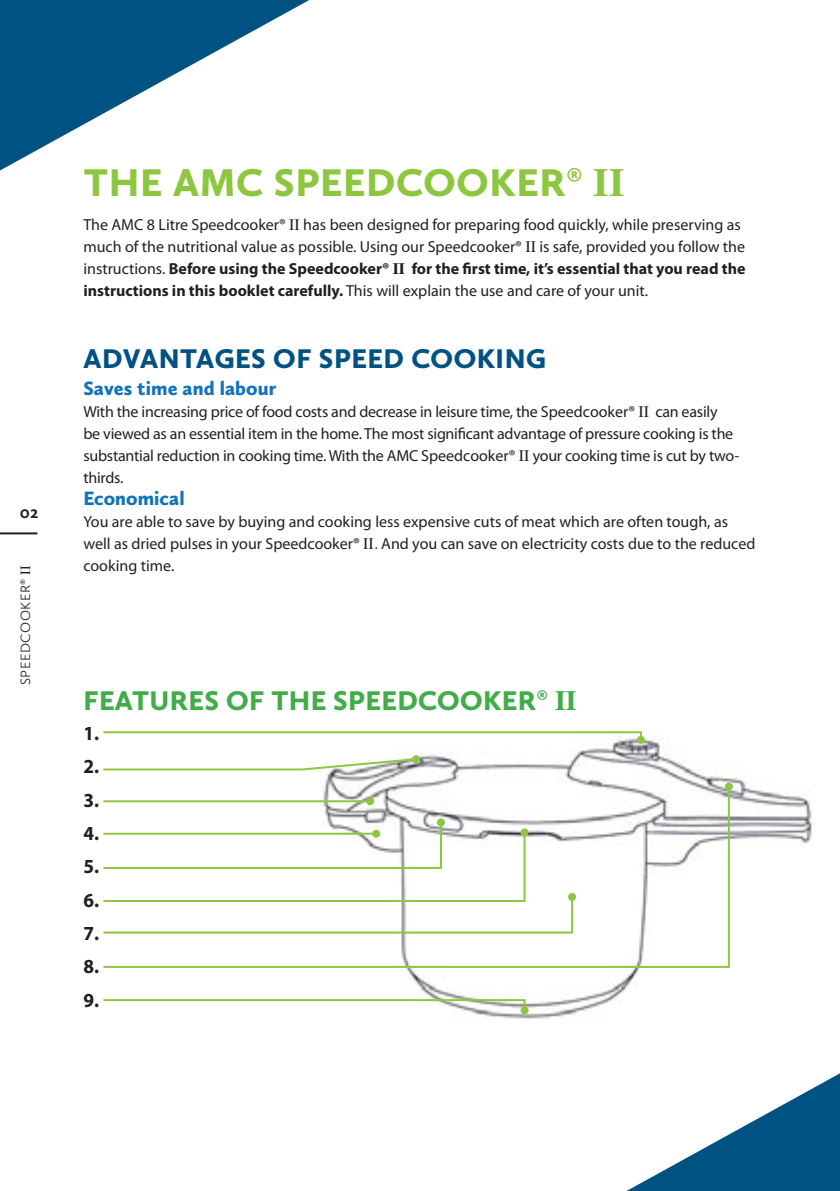
<style>
.page{position:relative;width:840px;height:1191px;background:#fff}
.page>*{position:absolute;margin:0;border:0;box-sizing:border-box;transform-origin:0 0}
.t1{font:900 40px "Calluna Sans";letter-spacing:.02em;color:#8dc740}
.t2{font:900 28px "Calluna Sans";letter-spacing:.015em;color:#41ad49}
.t3{font:900 28px "Calluna Sans";letter-spacing:.02em;color:#005283}
.t4{font:900 20px "Calluna Sans";letter-spacing:.005em;color:#1273ba}
.t5{font:700 20px/33.4px "Myriad Pro";color:#231f20;text-align:justify;scale:.96 1}
.t6{font:700 18px "Calluna Sans";color:#231f20}
.t7{font:16px/22px "Myriad Pro";color:#231f20}
.t8{font:300 14px "Calluna Sans";letter-spacing:.035em;color:#231f20}
.s1{font-family:"Times";font-weight:400}
.s2{font-family:"Times";font-weight:700}
.s3{font-family:"Times"}
.s4{font-weight:700}
</style>
<div class="page">
<svg style="left:0;top:0;width:309px;height:170px"></svg>
<svg style="left:626px;top:1074px;width:213px;height:117px"></svg>
<img style="left:325px;top:736px;width:487px;height:283px">
<hr style="left:0;top:532px;width:37px;height:2px;background:#231f20">
<svg style="left:103px;top:731px;width:539px;height:11px"></svg>
<div style="left:636px;top:736px;width:8px;height:8px;background:#8dc740;border-radius:50%"></div>
<svg style="left:103px;top:784px;width:627px;height:185px"></svg>
<svg style="left:724px;top:782px;width:8px;height:8px"></svg>
<svg style="left:103px;top:820px;width:470px;height:114px"></svg>
<svg style="left:567px;top:893px;width:8px;height:8px"></svg>
<svg style="left:103px;top:998px;width:423px;height:14px"></svg>
<div style="left:520px;top:1006px;width:8px;height:8px;background:#8dc740;border-radius:50%"></div>
<hr style="left:103px;top:800px;width:267px;height:2px;background:#8dc740">
<div style="left:366px;top:797px;width:8px;height:8px;background:#8dc740;border-radius:50%"></div>
<svg style="left:103px;top:757px;width:315px;height:14px"></svg>
<div style="left:412px;top:755px;width:8px;height:8px;background:#8dc740;border-radius:50%"></div>
<p class="t6" style="left:20px;top:501px;width:20px">02</p>
<p class="t8" style="left:17px;top:685px;width:122px;rotate:-90deg">SPEEDCOOKER® <span class="s1">II</span></p>
<h1 class="t1" style="left:84px;top:157px;width:542px">THE AMC SPEEDCOOKER® <span class="s2">II</span></h1>
<p class="t7" style="left:83px;top:213px;width:663px">The AMC 8 Litre Speedcooker® <span class="s3">II</span> has been designed for preparing food quickly, while preserving as much of the nutritional value as possible. Using our Speedcooker® <span class="s3">II</span> is safe, provided you follow the instructions. <span class="s4">Before using the Speedcooker®</span> <span class="s2">II</span> <span class="s4">for the first time, it’s essential that you read the instructions in this booklet carefully.</span> This will explain the use and care of your unit.</p>
<h2 class="t3" style="left:84px;top:341px;width:464px">ADVANTAGES OF SPEED COOKING</h2>
<p class="t4" style="left:83px;top:376px;width:194px">Saves time and labour</p>
<p class="t7" style="left:83px;top:401px;width:657px">With the increasing price of food costs and decrease in leisure time, the Speedcooker® <span class="s3">II</span> can easily<br>be viewed as an essential item in the home. The most significant advantage of pressure cooking is the substantial reduction in cooking time. With the AMC Speedcooker® <span class="s3">II</span> your cooking time is cut by two&shy;thirds.</p>
<p class="t4" style="left:83px;top:486px;width:103px">Economical</p>
<p class="t7" style="left:83px;top:511px;width:673px">You are able to save by buying and cooking less expensive cuts of meat which are often tough, as well as dried pulses in your Speedcooker® <span class="s3">II.</span> And you can save on electricity costs due to the reduced cooking time.</p>
<h2 class="t2" style="left:83px;top:683px;width:494px">FEATURES OF THE SPEEDCOOKER® <span class="s2">II</span></h2>
<p class="t5" style="left:83px;top:716px;width:18px">1.<br>2.<br>3.<br>4.<br>5.<br>6.<br>7.<br>8.<br>9.</p>
</div>
